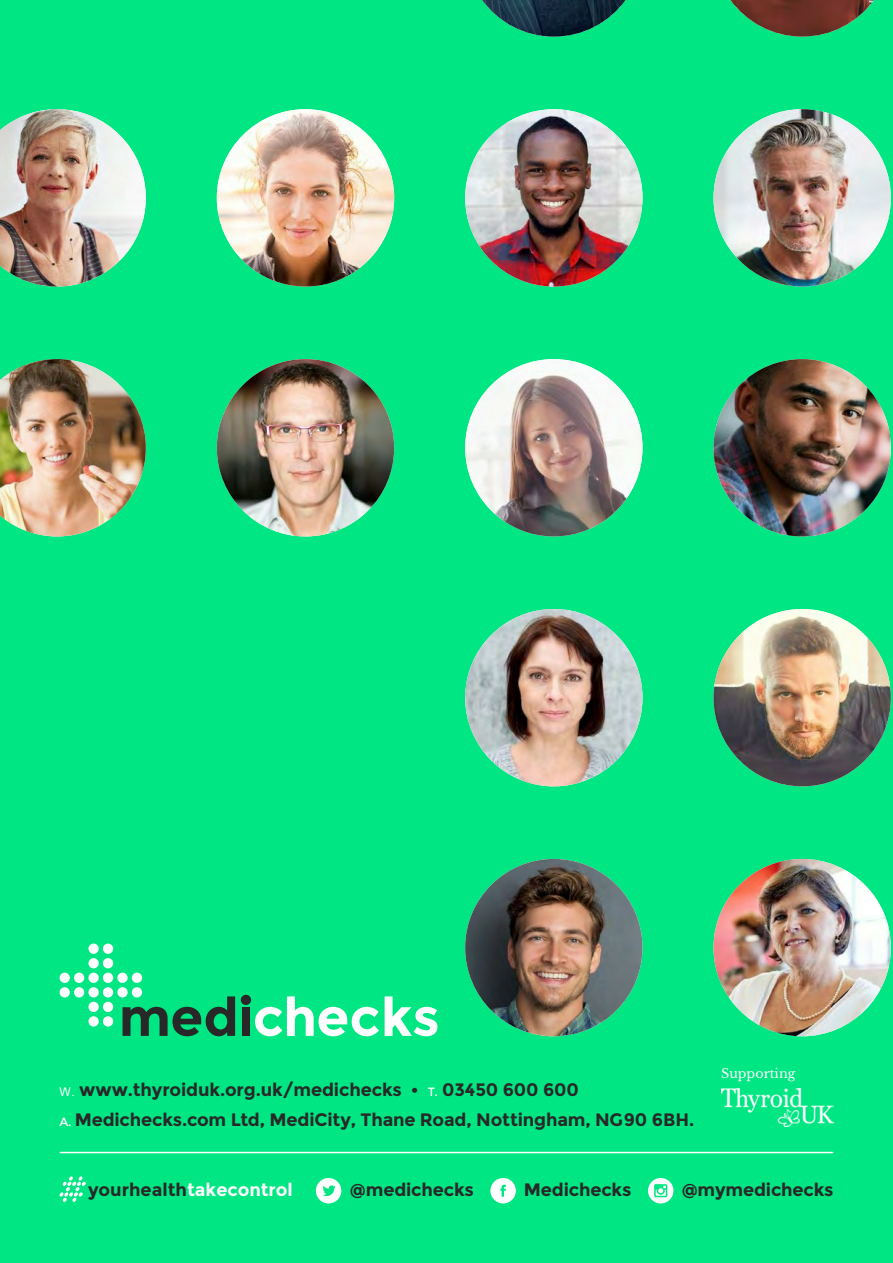
<style>
.page{position:relative;width:893px;height:1263px;background:#00e682}
.page>*{position:absolute;margin:0;border:0;box-sizing:border-box;transform-origin:0 0}
.t1{font:700 18px/30px "Montserrat";letter-spacing:-.01em;color:#282828}
.t2{font:700 18px "Montserrat";color:#fefefe}
.t3{font:12.75px "Libre Baskerville";color:#fefefe}
.s1{font-family:"Arial";font-weight:400;font-size:12px;color:#fefefe}
.s2{font-weight:400;font-size:12px;color:#fefefe}
.s3{color:#282828}
</style>
<div class="page">
<svg style="left:59px;top:901px;width:832px;height:303px"></svg>
<img style="left:0;top:109px;width:146px;height:178px">
<img style="left:0;top:359px;width:146px;height:177px">
<img style="left:217px;top:109px;width:177px;height:178px;border-radius:89px">
<img style="left:217px;top:359px;width:177px;height:177px;border-radius:89px">
<img style="left:482px;top:0;width:144px;height:37px">
<img style="left:465px;top:109px;width:177px;height:178px;border-radius:89px">
<img style="left:465px;top:359px;width:177px;height:177px;border-radius:89px">
<img style="left:465px;top:609px;width:177px;height:177px;border-radius:89px">
<img style="left:465px;top:859px;width:177px;height:177px;border-radius:89px">
<img style="left:730px;top:0;width:144px;height:37px">
<img style="left:713px;top:109px;width:178px;height:178px;border-radius:89px">
<img style="left:713px;top:359px;width:178px;height:177px;border-radius:89px">
<img style="left:713px;top:609px;width:178px;height:177px;border-radius:89px">
<img style="left:713px;top:859px;width:178px;height:177px;border-radius:89px">
<svg style="left:123px;top:996px;width:112px;height:40px"></svg>
<div style="left:242px;top:1007px;width:8px;height:29px;background:#282828"></div>
<div style="left:241px;top:995px;width:10px;height:10px;background:#282828;border-radius:50%"></div>
<svg style="left:255px;top:996px;width:124px;height:40px"></svg>
<svg style="left:385px;top:996px;width:52px;height:40px"></svg>
<div style="left:60px;top:973px;width:10px;height:10px;background:#fefefe;border-radius:50%"></div>
<div style="left:60px;top:987px;width:10px;height:10px;background:#fefefe;border-radius:50%"></div>
<div style="left:74px;top:973px;width:10px;height:10px;background:#fefefe;border-radius:50%"></div>
<div style="left:74px;top:987px;width:10px;height:10px;background:#fefefe;border-radius:50%"></div>
<div style="left:88px;top:943px;width:11px;height:11px;background:#fefefe;border-radius:50%"></div>
<div style="left:88px;top:958px;width:11px;height:10px;background:#fefefe;border-radius:50%"></div>
<div style="left:88px;top:973px;width:11px;height:10px;background:#fefefe;border-radius:50%"></div>
<div style="left:88px;top:987px;width:11px;height:10px;background:#fefefe;border-radius:50%"></div>
<div style="left:88px;top:1002px;width:11px;height:10px;background:#fefefe;border-radius:50%"></div>
<div style="left:88px;top:1016px;width:11px;height:10px;background:#fefefe;border-radius:50%"></div>
<div style="left:103px;top:943px;width:10px;height:11px;background:#fefefe;border-radius:50%"></div>
<div style="left:103px;top:958px;width:10px;height:10px;background:#fefefe;border-radius:50%"></div>
<div style="left:103px;top:973px;width:10px;height:10px;background:#fefefe;border-radius:50%"></div>
<div style="left:103px;top:987px;width:10px;height:10px;background:#fefefe;border-radius:50%"></div>
<div style="left:103px;top:1002px;width:10px;height:10px;background:#fefefe;border-radius:50%"></div>
<div style="left:103px;top:1016px;width:10px;height:10px;background:#fefefe;border-radius:50%"></div>
<div style="left:117px;top:973px;width:11px;height:10px;background:#fefefe;border-radius:50%"></div>
<div style="left:117px;top:987px;width:11px;height:10px;background:#fefefe;border-radius:50%"></div>
<div style="left:132px;top:973px;width:10px;height:10px;background:#fefefe;border-radius:50%"></div>
<div style="left:132px;top:987px;width:10px;height:10px;background:#fefefe;border-radius:50%"></div>
<img style="left:721px;top:1089px;width:112px;height:37px">
<svg style="left:59px;top:1176px;width:27px;height:26px"></svg>
<hr style="left:60px;top:1152px;width:773px;height:1px;background:#fefefe">
<svg style="left:316px;top:1178px;width:25px;height:25px"></svg>
<svg style="left:490px;top:1178px;width:26px;height:25px"></svg>
<svg style="left:648px;top:1178px;width:25px;height:25px"></svg>
<p class="t1" style="left:60px;top:1075px;width:636px"><span class="s1">W.</span> www.thyroiduk.org.uk/medichecks • <span class="s2">T.</span> 03450 600 600<br><span class="s2">A.</span> Medichecks.com Ltd, MediCity, Thane Road, Nottingham, NG90 6BH.</p>
<p class="t3" style="left:721px;top:1066px;width:76px">Supporting</p>
<p class="t2" style="left:88px;top:1179px;width:206px"><span class="s3">yourhealth</span>takecontrol</p>
<p class="t1" style="left:350px;top:1175px;width:125px">@medichecks</p>
<p class="t1" style="left:524px;top:1175px;width:109px">Medichecks</p>
<p class="t1" style="left:682px;top:1175px;width:153px">@mymedichecks</p>
</div>
